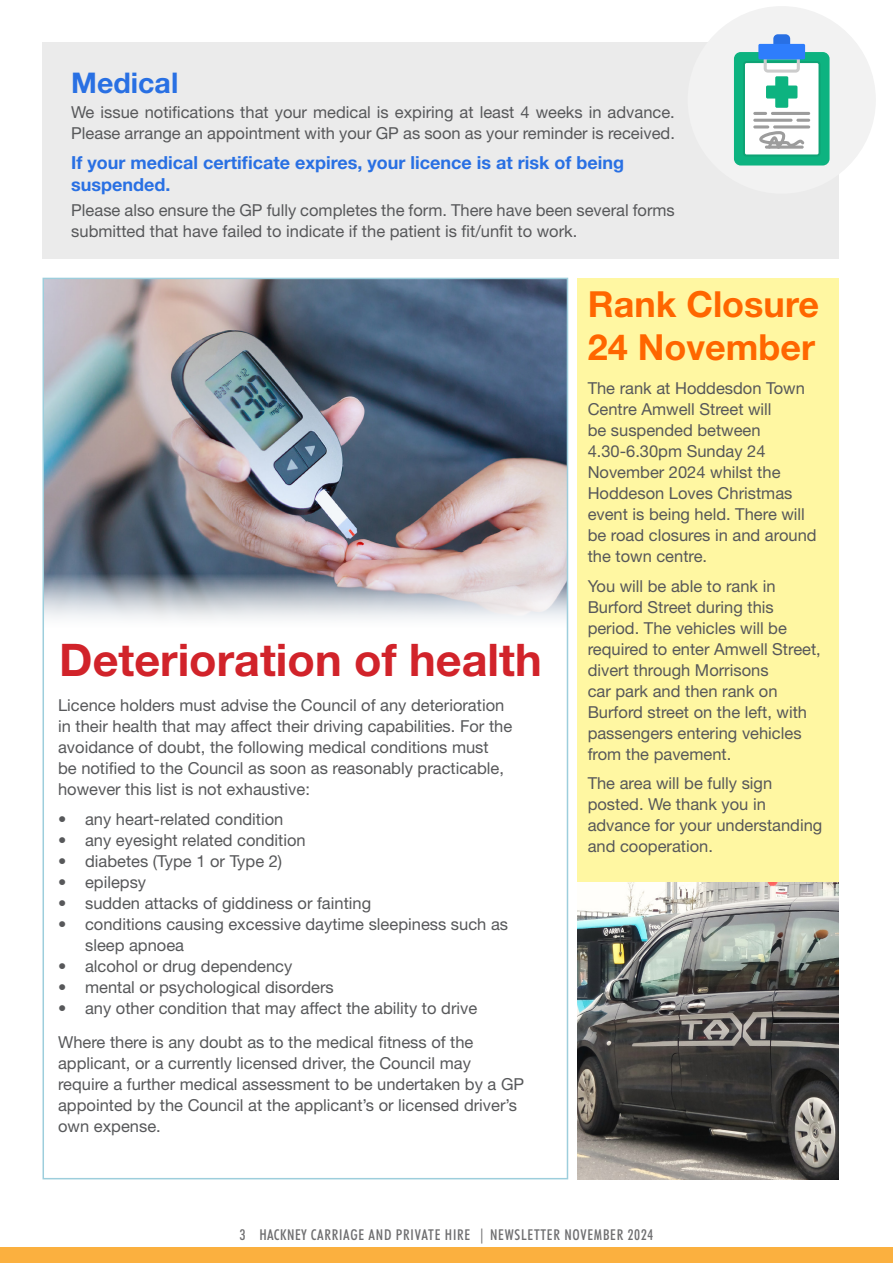
<style>
.page{position:relative;width:893px;height:1263px;background:#fff}
.page>*{position:absolute;margin:0;border:0;box-sizing:border-box;transform-origin:0 0}
.t1{font:700 45px "Helvetica Neue LT Std";color:#d1232a}
.t2{font:700 36px/43.2px "Helvetica Neue LT Std";color:#f60}
.t3{font:700 28.5px "Helvetica Neue LT Std";color:#2970e3}
.t4{font:700 18px/21.6px "Helvetica Neue LT Std";color:#2970e3}
.t5{font:16.5px/21px "Helvetica Neue LT Std";color:#57585a}
.t6{font:500 condensed 15px "Futura BT";letter-spacing:.05em;color:#6e6e70}
</style>
<div class="page">
<div style="left:0;top:1247px;width:893px;height:16px;background:#fbb03f"></div>
<img style="left:46px;top:281px;width:519px;height:339px">
<div style="left:43px;top:43px;width:796px;height:216px;background:#ebebeb"></div>
<div style="left:688px;top:6px;width:188px;height:188px;background:#f2f2f2;border-radius:50%"></div>
<svg style="left:734px;top:34px;width:95px;height:131px"></svg>
<div style="left:758px;top:44px;width:47px;height:15px;background:#2e7dfc;border-radius:2px"></div>
<div style="left:577px;top:278px;width:262px;height:901px;background:#fff7a2"></div>
<img style="left:577px;top:882px;width:262px;height:297px">
<p class="t3" style="left:71px;top:65px;width:109px">Medical</p>
<p class="t5" style="left:71px;top:101px;width:605px">We issue notifications that your medical is expiring at least 4 weeks in advance.<br>Please arrange an appointment with your GP as soon as your reminder is received.</p>
<p class="t4" style="left:71px;top:151px;width:554px">If your medical certificate expires, your licence is at risk of being suspended.</p>
<p class="t5" style="left:71px;top:199px;width:605px">Please also ensure the GP fully completes the form. There have been several forms submitted that have failed to indicate if the patient is fit/unfit to work.</p>
<p class="t1" style="left:59px;top:633px;width:484px">Deterioration of health</p>
<p class="t5" style="left:58px;top:694px;width:456px">Licence holders must advise the Council of any deterioration in their health that may affect their driving capabilities. For the avoidance of doubt, the following medical conditions must<br>be notified to the Council as soon as reasonably practicable, however this list is not exhaustive:</p>
<p class="t5" style="left:58px;top:808px;width:227px">• any heart-related condition</p>
<p class="t5" style="left:58px;top:829px;width:249px">• any eyesight related condition</p>
<p class="t5" style="left:58px;top:850px;width:226px">• diabetes (Type 1 or Type 2)</p>
<p class="t5" style="left:58px;top:871px;width:90px">• epilepsy</p>
<p class="t5" style="left:58px;top:892px;width:315px">• sudden attacks of giddiness or fainting</p>
<p class="t5" style="left:85px;top:913px;width:424px;text-indent:-27px">• conditions causing excessive daytime sleepiness such as sleep apnoea</p>
<p class="t5" style="left:58px;top:955px;width:236px">• alcohol or drug dependency</p>
<p class="t5" style="left:58px;top:976px;width:277px">• mental or psychological disorders</p>
<p class="t5" style="left:58px;top:997px;width:421px">• any other condition that may affect the ability to drive</p>
<p class="t5" style="left:58px;top:1031px;width:468px">Where there is any doubt as to the medical fitness of the applicant, or a currently licensed driver, the Council may require a further medical assessment to be undertaken by a GP appointed by the Council at the applicant’s or licensed driver’s own expense.</p>
<p class="t2" style="left:588px;top:282px;width:233px">Rank Closure<br>24 November</p>
<p class="t5" style="left:588px;top:377px;width:230px">The rank at Hoddesdon Town<br>Centre Amwell Street will<br>be suspended between<br>4.30-6.30pm Sunday 24<br>November 2024 whilst the<br>Hoddeson Loves Christmas event is being held. There will be road closures in and around the town centre.</p>
<p class="t5" style="left:588px;top:575px;width:235px">You will be able to rank in<br>Burford Street during this period. The vehicles will be required to enter Amwell Street, divert through Morrisons<br>car park and then rank on<br>Burford street on the left, with passengers entering vehicles from the pavement.</p>
<p class="t5" style="left:588px;top:772px;width:236px">The area will be fully sign posted. We thank you in advance for your understanding and cooperation.</p>
<p class="t6" style="left:240px;top:1224px;width:415px">3 HACKNEY CARRIAGE AND PRIVATE HIRE | NEWSLETTER NOVEMBER 2024</p>
</div>
